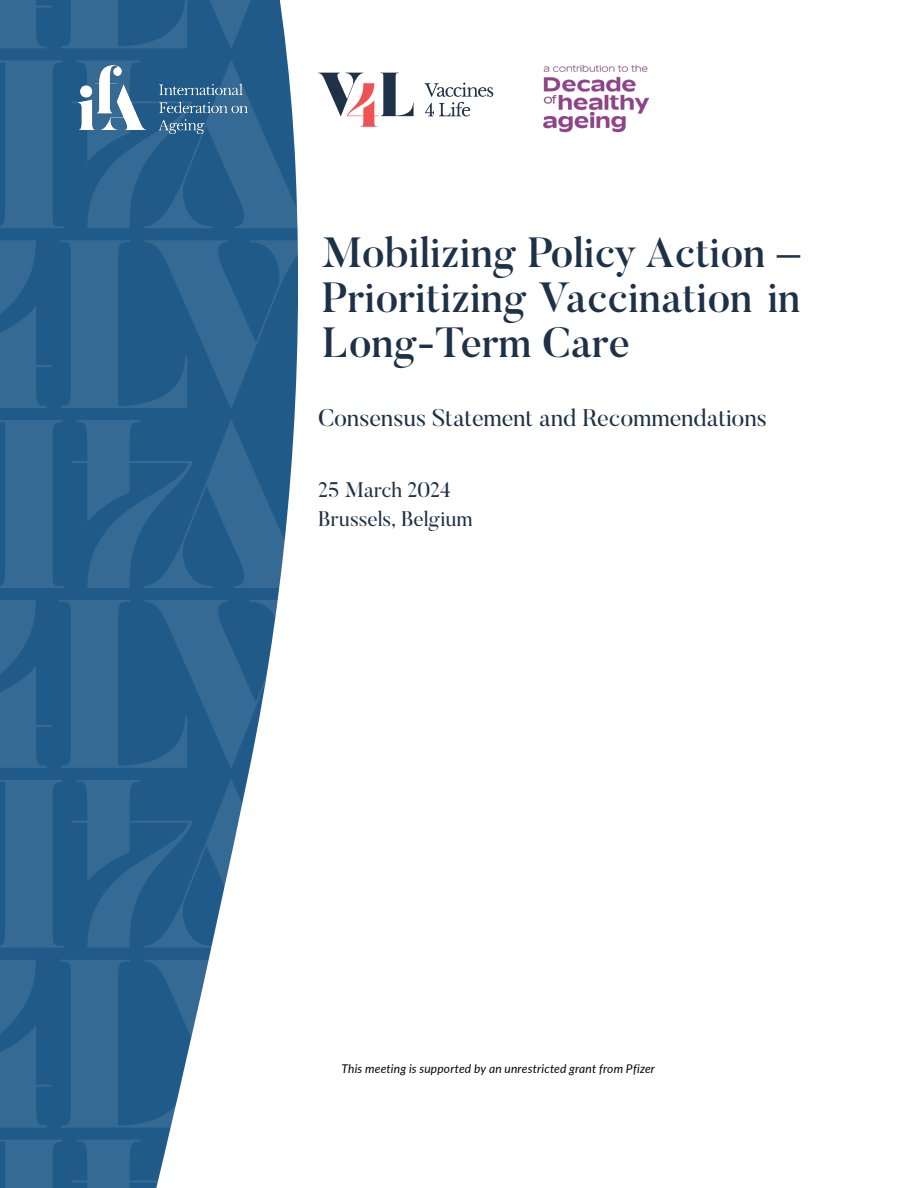
<style>
.page{position:relative;width:918px;height:1188px;background:#fff}
.page>*{position:absolute;margin:0;border:0;box-sizing:border-box;transform-origin:0 0}
.t1{font:500 42px/45px "Butler";color:#1d3147;text-align:justify}
.t2{font:24px "Butler";color:#1d3147}
.t3{font:21px "Butler";letter-spacing:-.005em;color:#1d3147}
.t4{font:italic 12px "Lato";letter-spacing:.015em;color:#040503}
</style>
<div class="page">
<svg style="left:0;top:0;width:298px;height:1188px;background:#376b94"></svg>
<svg style="left:425px;top:83px;width:68px;height:33px"></svg>
<svg style="left:59px;top:0;width:239px;height:48px;background:#346a93"></svg>
<svg style="left:0;top:0;width:52px;height:48px;background:#2e658f"></svg>
<svg style="left:0;top:60px;width:64px;height:168px;background:#2e6590"></svg>
<svg style="left:72px;top:60px;width:342px;height:168px"></svg>
<svg style="left:59px;top:240px;width:240px;height:168px;background:#27608c"></svg>
<svg style="left:0;top:240px;width:52px;height:168px;background:#2b638e"></svg>
<svg style="left:0;top:420px;width:64px;height:168px;background:#2e6590"></svg>
<svg style="left:72px;top:420px;width:226px;height:168px;background:#316791"></svg>
<svg style="left:59px;top:600px;width:239px;height:168px;background:#46779d"></svg>
<svg style="left:0;top:600px;width:52px;height:168px;background:#2b638e"></svg>
<svg style="left:0;top:780px;width:64px;height:168px;background:#2e6590"></svg>
<svg style="left:72px;top:780px;width:226px;height:168px"></svg>
<svg style="left:59px;top:960px;width:239px;height:168px"></svg>
<svg style="left:0;top:960px;width:52px;height:168px;background:#2b638e"></svg>
<svg style="left:0;top:1140px;width:64px;height:48px;background:#2e6690"></svg>
<svg style="left:72px;top:1140px;width:226px;height:48px"></svg>
<img style="left:544px;top:64px;width:105px;height:69px">
<p class="t1" style="left:322px;top:230px;width:480px">Mobilizing Policy Action – Prioritizing Vaccination in Long-Term Care</p>
<p class="t2" style="left:318px;top:402px;width:450px">Consensus Statement and Recommendations</p>
<p class="t3" style="left:318px;top:477px;width:134px">25 March 2024</p>
<p class="t3" style="left:318px;top:505px;width:156px">Brussels, Belgium</p>
<p class="t4" style="left:341px;top:1060px;width:315px">This meeting is supported by an unrestricted grant from Pfizer</p>
</div>
